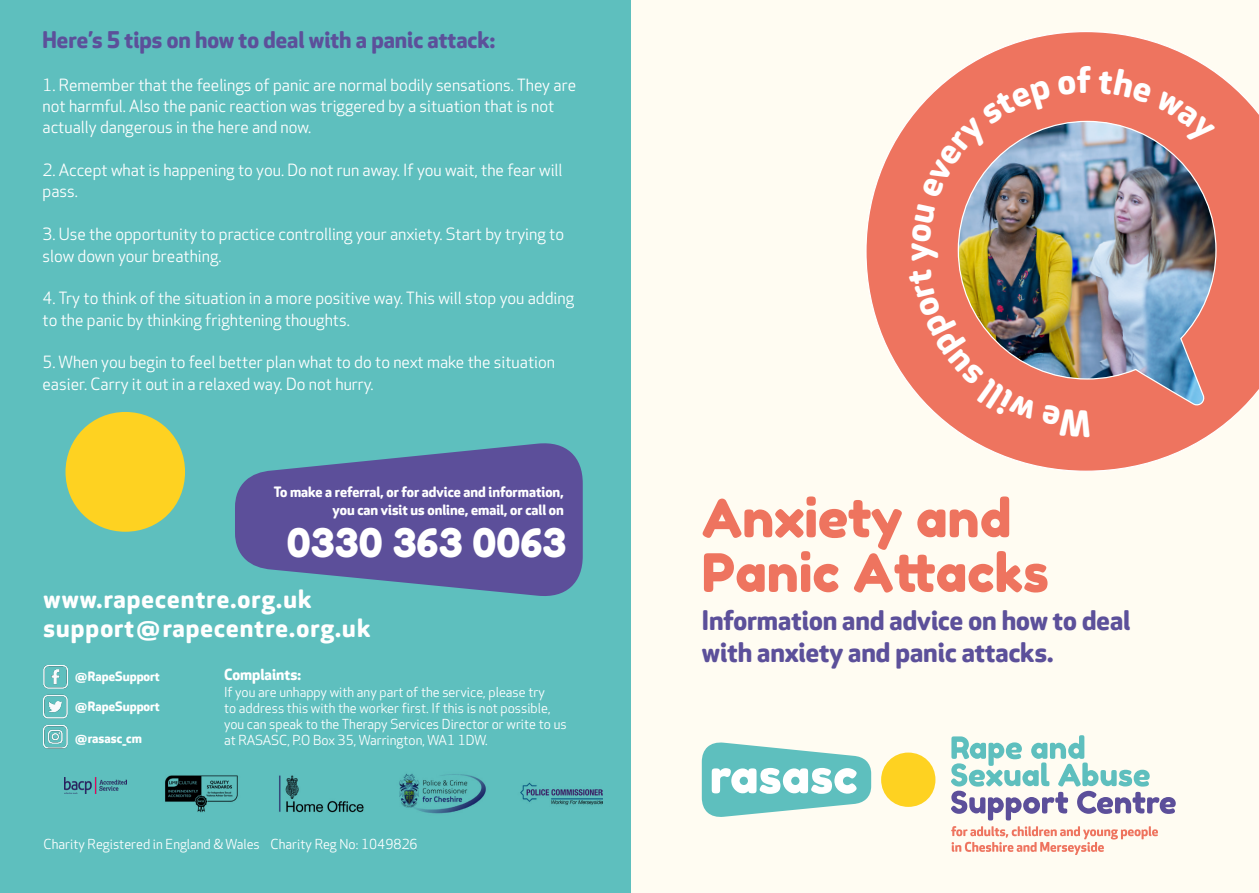
<style>
.page{position:relative;width:1259px;height:893px;background:#fffcf2}
.page>*{position:absolute;margin:0;border:0;box-sizing:border-box;transform-origin:0 0}
.t1{font:52.95px/54.6px "Fredoka One";color:#ee745f}
.t2{font:39.3px "Fredoka One";color:#fff}
.t3{font:700 26.4px/31.8px "Apex Rounded";color:#5c509a}
.t4{font:700 24.75px/29.7px "Apex Rounded";letter-spacing:.045em;color:#fff}
.t5{font:700 22.5px "Apex Rounded";color:#5c509a}
.t6{font:16.5px/21.3px "Apex Rounded";color:#fff}
.t7{font:700 15px "Apex Rounded";color:#fff}
.t8{font:700 13.95px/18.1px "Apex Rounded";color:#fff;text-align:right}
.t9{font:13.5px/16.2px "Apex Rounded";color:#fff}
.t10{font:700 12.6px "Apex Rounded";color:#fff}
</style>
<div class="page">
<div style="left:0;top:0;width:630px;height:893px;background:#5ebfbe"></div>
<div style="left:881px;top:752px;width:54px;height:55px;background:#fed221;border-radius:50%"></div>
<svg style="left:702px;top:742px;width:169px;height:75px"></svg>
<svg style="left:951px;top:735px;width:224px;height:85px"></svg>
<svg style="left:951px;top:826px;width:207px;height:29px"></svg>
<svg style="left:235px;top:443px;width:348px;height:153px;fill:#5c4f9a"></svg>
<svg style="left:866px;top:31px;width:393px;height:440px"></svg>
<img style="left:957px;top:120px;width:260px;height:286px">
<img style="left:43px;top:665px;width:24px;height:84px">
<img style="left:165px;top:773px;width:437px;height:41px">
<div style="left:65px;top:412px;width:120px;height:120px;background:#fed221;border-radius:50%"></div>
<img style="left:64px;top:778px;width:63px;height:16px">
<img style="left:908px;top:269px;width:183px;height:168px">
<img style="left:911px;top:66px;width:180px;height:195px">
<svg style="left:1098px;top:68px;width:117px;height:79px;background:#e57d6c"></svg>
<h3 class="t5" style="left:43px;top:26px;width:454px">Here’s 5 tips on how to deal with a panic attack:</h3>
<p class="t6" style="left:43px;top:75px;width:535px">1. Remember that the feelings of panic are normal bodily sensations. They are not harmful. Also the panic reaction was triggered by a situation that is not actually dangerous in the here and now.</p>
<p class="t6" style="left:43px;top:160px;width:521px">2. Accept what is happening to you. Do not run away. If you wait, the fear will pass.</p>
<p class="t6" style="left:43px;top:224px;width:523px">3. Use the opportunity to practice controlling your anxiety. Start by trying to slow down your breathing.</p>
<p class="t6" style="left:43px;top:288px;width:533px">4. Try to think of the situation in a more positive way. This will stop you adding to the panic by thinking frightening thoughts.</p>
<p class="t6" style="left:43px;top:352px;width:514px">5. When you begin to feel better plan what to do to next make the situation easier. Carry it out in a relaxed way. Do not hurry.</p>
<p class="t8" style="left:274px;top:483px;width:292px">To make a referral, or for advice and information, you can visit us online, email, or call on</p>
<h2 class="t2" style="left:287px;top:519px;width:281px">0330 363 0063</h2>
<h3 class="t4" style="left:44px;top:584px;width:328px">www.rapecentre.org.uk support@rapecentre.org.uk</h3>
<p class="t10" style="left:74px;top:669px;width:87px">@RapeSupport</p>
<p class="t10" style="left:74px;top:699px;width:87px">@RapeSupport</p>
<p class="t10" style="left:74px;top:731px;width:69px">@rasasc_cm</p>
<p class="t7" style="left:224px;top:666px;width:79px">Complaints:</p>
<p class="t9" style="left:224px;top:684px;width:344px">If you are unhappy with any part of the service, please try<br>to address this with the worker first. If this is not possible, you can speak to the Therapy Services Director or write to us at RASASC, P.O Box 35, Warrington, WA1 1DW.</p>
<p class="t9" style="left:44px;top:837px;width:376px">Charity Registered in England &amp; Wales Charity Reg No: 1049826</p>
<h1 class="t1" style="left:702px;top:490px;width:348px">Anxiety and<br>Panic Attacks</h1>
<h3 class="t3" style="left:702px;top:605px;width:430px">Information and advice on how to deal with anxiety and panic attacks.</h3>
</div>
